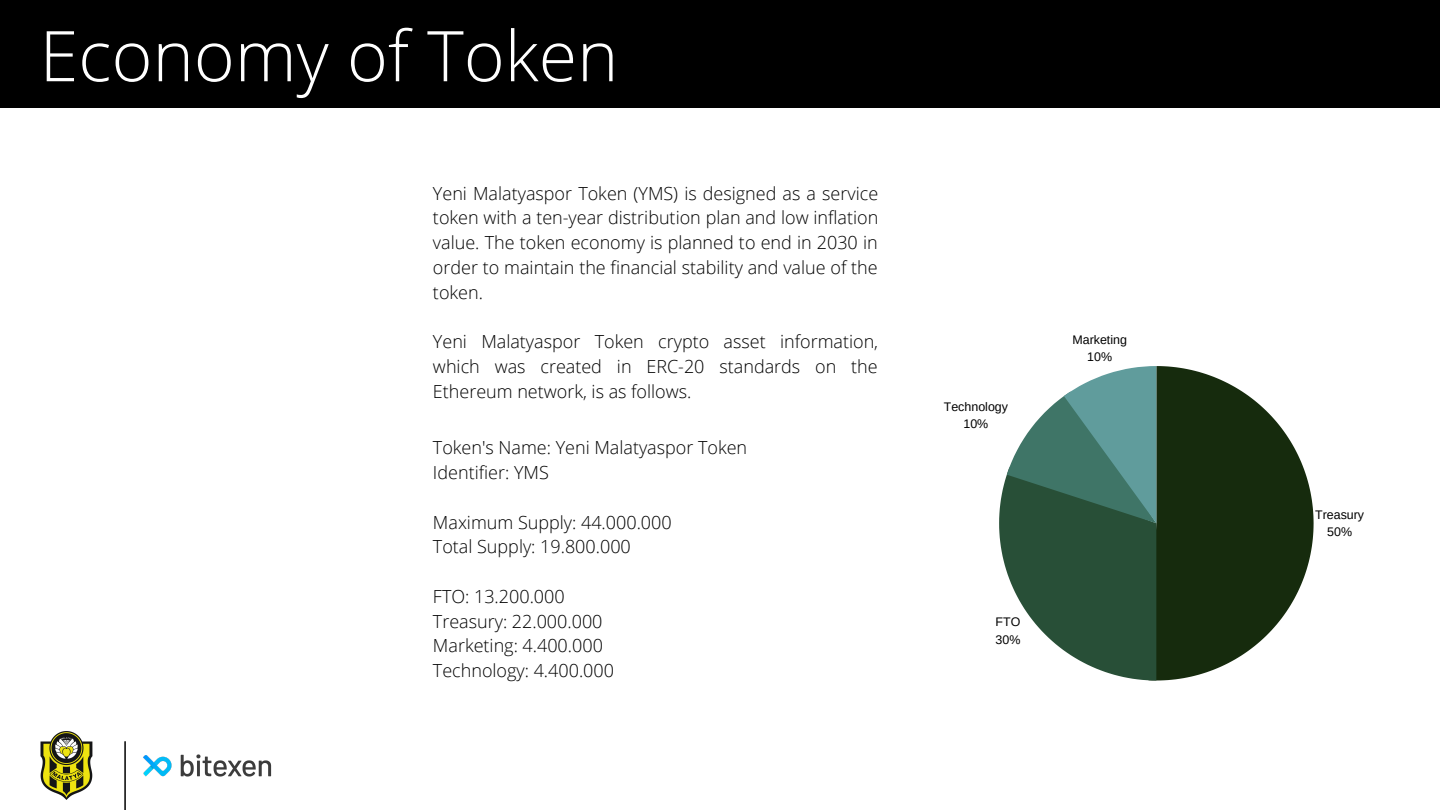
<style>
.page{position:relative;width:1440px;height:810px;background:#fff}
.page>*{position:absolute;margin:0;border:0;box-sizing:border-box;transform-origin:0 0}
.t1{font:300 70px "Open Sans";color:#fff}
.t2{font:300 18px/24.8px "Open Sans";color:#000;text-align:justify}
.t3{font:12.4px "Arimo";color:#000}
</style>
<div class="page">
<hr style="left:124px;top:742px;width:2px;height:68px;background:#000">
<img style="left:143px;top:754px;width:129px;height:23px">
<div style="left:0;top:0;width:1440px;height:108px;background:#000"></div>
<img style="left:40px;top:731px;width:53px;height:68px">
<svg style="left:1157px;top:366px;width:157px;height:315px;fill:#162b0d"></svg>
<svg style="left:999px;top:366px;width:158px;height:315px"></svg>
<p class="t1" style="left:40px;top:6px;width:580px">Economy of Token</p>
<p class="t2" style="left:433px;top:180px;width:447px">Yeni Malatyaspor Token (YMS) is designed as a service token with a ten-year distribution plan and low inflation value. The token economy is planned to end in 2030 in order to maintain the financial stability and value of the token.</p>
<p class="t2" style="left:433px;top:329px;width:447px">Yeni Malatyaspor Token crypto asset information, which was created in ERC-20 standards on the Ethereum network, is as follows.</p>
<p class="t2" style="left:433px;top:435px;width:316px">Token's Name: Yeni Malatyaspor Token</p>
<p class="t2" style="left:433px;top:460px;width:117px">Identifier: YMS</p>
<p class="t2" style="left:433px;top:509px;width:240px">Maximum Supply: 44.000.000</p>
<p class="t2" style="left:433px;top:534px;width:199px">Total Supply: 19.800.000</p>
<p class="t2" style="left:433px;top:583px;width:133px">FTO: 13.200.000</p>
<p class="t2" style="left:433px;top:608px;width:171px">Treasury: 22.000.000</p>
<p class="t2" style="left:433px;top:633px;width:171px">Marketing: 4.400.000</p>
<p class="t2" style="left:433px;top:658px;width:183px">Technology: 4.400.000</p>
<p class="t3" style="left:944px;top:400px;width:66px">Technology</p>
<p class="t3" style="left:964px;top:417px;width:26px">10%</p>
<p class="t3" style="left:1072px;top:333px;width:56px">Marketing</p>
<p class="t3" style="left:1087px;top:350px;width:26px">10%</p>
<p class="t3" style="left:996px;top:615px;width:26px">FTO</p>
<p class="t3" style="left:996px;top:632px;width:26px">30%</p>
<p class="t3" style="left:1315px;top:507px;width:50px">Treasury</p>
<p class="t3" style="left:1327px;top:525px;width:26px">50%</p>
</div>
